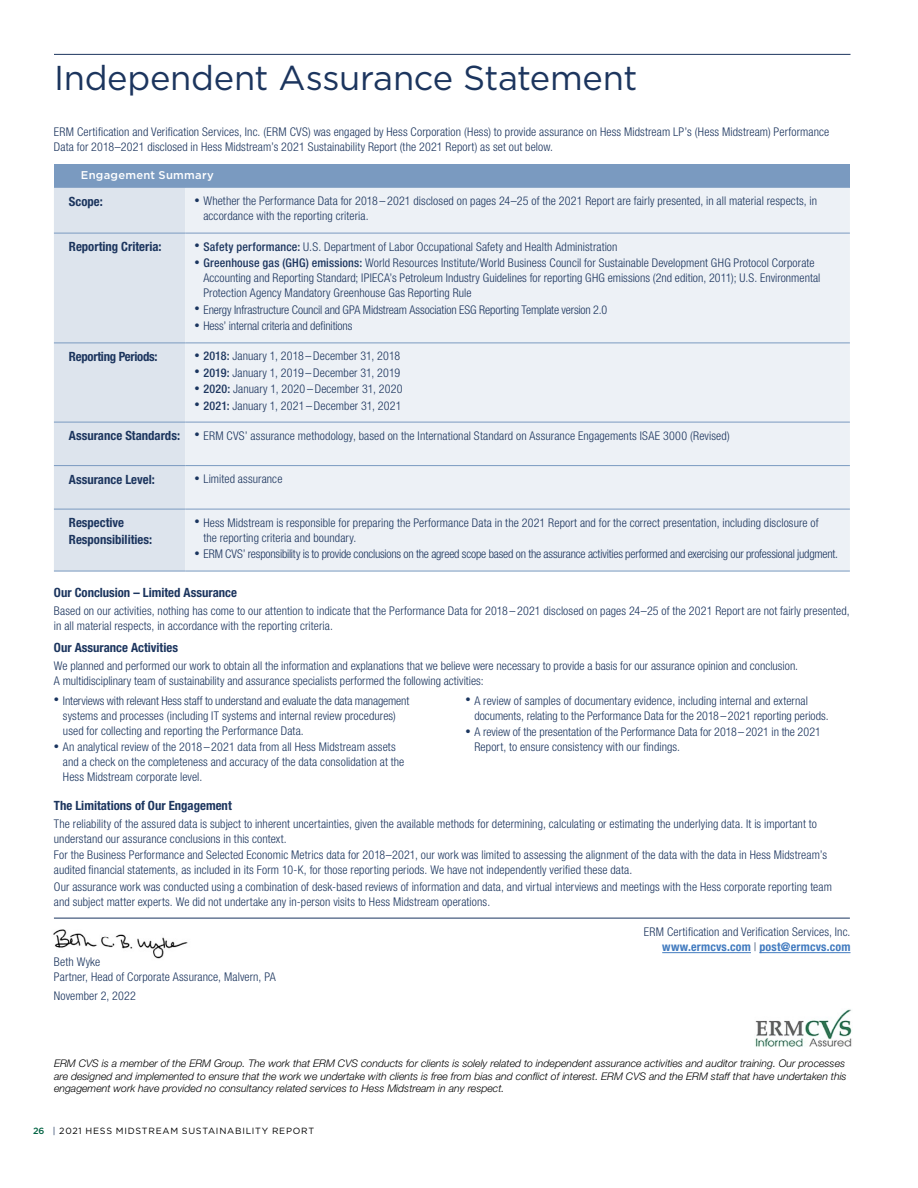
<style>
.page{position:relative;width:918px;height:1188px;background:#fff}
.page>*{position:absolute;margin:0;border:0;box-sizing:border-box;transform-origin:0 0}
.t1{font:34.5px "Gotham";letter-spacing:-.01em;color:#1c355e}
.t2{font:700 condensed 12.75px/16.5px "Helvetica Neue LT Std";color:#1c355e}
.t3{font:700 condensed 12.75px "Helvetica Neue LT Std";letter-spacing:-.02em;color:#1c355e}
.t4{font:300 condensed 12px/15px "Helvetica Neue LT Std";letter-spacing:.005em;color:#1c355e}
.t5{font:300 condensed 12px/15px "Helvetica Neue LT Std";letter-spacing:.01em;color:#1a355f}
.t6{font:300 condensed 12px "Helvetica Neue LT Std";letter-spacing:-.015em;color:#1c355e}
.t7{font:500 11.25px "Gotham";letter-spacing:.025em;color:#fff}
.t8{font:italic 300 10.5px/12.8px "Helvetica Neue LT Std";color:#000}
.t9{font:9px "Gotham";letter-spacing:.085em;color:#000}
.s1{font-size:10.5px;color:#1a355f}
.s2{font-weight:500}
.s3{font-weight:700;font-size:12.75px}
.s4{font-size:10.5px}
.s5{color:#1c355e}
.s6{font-weight:700;color:#427bbf}
.s7{font-weight:500;color:#006242}
</style>
<div class="page">
<img style="left:53px;top:929px;width:135px;height:30px">
<hr style="left:54px;top:54px;width:796px;height:1px;background:#1c355e">
<hr style="left:54px;top:918px;width:796px;height:1px;background:#1a355f">
<div style="left:54px;top:164px;width:796px;height:24px;background:#7a9ac0"></div>
<div style="left:54px;top:188px;width:131px;height:383px;background:#dde4ed"></div>
<div style="left:185px;top:188px;width:665px;height:383px;background:#edf1f6"></div>
<hr style="left:54px;top:233px;width:131px;height:1px;background:#7a9ac0">
<hr style="left:185px;top:233px;width:665px;height:1px;background:#7a9ac0">
<hr style="left:54px;top:343px;width:131px;height:1px;background:#7a9ac0">
<hr style="left:185px;top:343px;width:665px;height:1px;background:#7a9ac0">
<hr style="left:54px;top:422px;width:131px;height:1px;background:#7a9ac0">
<hr style="left:185px;top:422px;width:665px;height:1px;background:#7a9ac0">
<hr style="left:54px;top:465px;width:131px;height:1px;background:#7a9ac0">
<hr style="left:185px;top:465px;width:665px;height:1px;background:#7a9ac0">
<hr style="left:54px;top:509px;width:131px;height:1px;background:#7a9ac0">
<hr style="left:185px;top:509px;width:665px;height:1px;background:#7a9ac0">
<hr style="left:54px;top:571px;width:131px;height:1px;background:#7a9ac0">
<hr style="left:185px;top:571px;width:665px;height:1px;background:#7a9ac0">
<img style="left:755px;top:1009px;width:97px;height:38px">
<hr style="left:662px;top:952px;width:89px;height:1px;background:#427bbf">
<hr style="left:759px;top:952px;width:91px;height:1px;background:#427bbf">
<h1 class="t1" style="left:54px;top:56px;width:585px">Independent Assurance Statement</h1>
<p class="t4" style="left:54px;top:124px;width:777px">ERM Certification and Verification Services, Inc. (ERM CVS) was engaged by Hess Corporation (Hess) to provide assurance on Hess Midstream LP’s (Hess Midstream) Performance<br>Data for 2018–2021 disclosed in Hess Midstream’s 2021 Sustainability Report (the 2021 Report) as set out below.</p>
<p class="t7" style="left:81px;top:167px;width:134px">Engagement Summary</p>
<p class="t2" style="left:69px;top:193px;width:35px">Scope:</p>
<p class="t4" style="left:203px;top:194px;width:615px;text-indent:-9px"><span class="s1">•</span> Whether the Performance Data for 2018 – 2021 disclosed on pages 24–25 of the 2021 Report are fairly presented, in all material respects, in accordance with the reporting criteria.</p>
<p class="t2" style="left:69px;top:238px;width:94px">Reporting Criteria:</p>
<p class="t4" style="left:194px;top:239px;width:425px"><span class="s1">•</span> <span class="s2">Safety performance:</span> U.S. Department of Labor Occupational Safety and Health Administration</p>
<p class="t4" style="left:203px;top:255px;width:619px;text-indent:-9px"><span class="s1">•</span> <span class="s2">Greenhouse gas (GHG) emissions:</span> World Resources Institute/World Business Council for Sustainable Development GHG Protocol Corporate<br>Accounting and Reporting Standard; IPIECA’s Petroleum Industry Guidelines for reporting GHG emissions (2nd edition, 2011); U.S. Environmental<br>Protection Agency Mandatory Greenhouse Gas Reporting Rule</p>
<p class="t4" style="left:194px;top:302px;width:414px"><span class="s1">•</span> Energy Infrastructure Council and GPA Midstream Association ESG Reporting Template version 2.0</p>
<p class="t4" style="left:194px;top:318px;width:160px"><span class="s1">•</span> Hess’ internal criteria and definitions</p>
<p class="t3" style="left:69px;top:349px;width:90px">Reporting Periods:</p>
<p class="t4" style="left:194px;top:349px;width:207px"><span class="s1">•</span> <span class="s2">2018:</span> January 1, 2018 – December 31, 2018</p>
<p class="t4" style="left:194px;top:365px;width:207px"><span class="s1">•</span> <span class="s2">2019:</span> January 1, 2019 – December 31, 2019</p>
<p class="t4" style="left:194px;top:382px;width:210px"><span class="s1">•</span> <span class="s2">2020:</span> January 1, 2020 – December 31, 2020</p>
<p class="t4" style="left:194px;top:398px;width:209px"><span class="s1">•</span> <span class="s2">2021:</span> January 1, 2021 – December 31, 2021</p>
<p class="t4" style="left:69px;top:428px;width:662px"><span class="s3">Assurance Standards:</span> <span class="s1">•</span> ERM CVS’ assurance methodology, based on the International Standard on Assurance Engagements ISAE 3000 (Revised)</p>
<p class="t2" style="left:69px;top:471px;width:87px">Assurance Level:</p>
<p class="t4" style="left:194px;top:471px;width:90px"><span class="s1">•</span> Limited assurance</p>
<p class="t2" style="left:69px;top:514px;width:85px">Respective<br>Responsibilities:</p>
<p class="t4" style="left:203px;top:515px;width:617px;text-indent:-9px"><span class="s1">•</span> Hess Midstream is responsible for preparing the Performance Data in the 2021 Report and for the correct presentation, including disclosure of the reporting criteria and boundary.</p>
<p class="t6" style="left:194px;top:547px;width:645px"><span class="s1">•</span> ERM CVS’ responsibility is to provide conclusions on the agreed scope based on the assurance activities performed and exercising our professional judgment.</p>
<p class="t2" style="left:54px;top:584px;width:185px">Our Conclusion – Limited Assurance</p>
<p class="t4" style="left:54px;top:603px;width:797px">Based on our activities, nothing has come to our attention to indicate that the Performance Data for 2018 – 2021 disclosed on pages 24–25 of the 2021 Report are not fairly presented, in all material respects, in accordance with the reporting criteria.</p>
<p class="t2" style="left:54px;top:639px;width:126px">Our Assurance Activities</p>
<p class="t4" style="left:54px;top:658px;width:746px">We planned and performed our work to obtain all the information and explanations that we believe were necessary to provide a basis for our assurance opinion and conclusion.<br>A multidisciplinary team of sustainability and assurance specialists performed the following activities:</p>
<p class="t4" style="left:63px;top:693px;width:348px;text-indent:-9px"><span class="s1">•</span> Interviews with relevant Hess staff to understand and evaluate the data management systems and processes (including IT systems and internal review procedures) used for collecting and reporting the Performance Data.</p>
<p class="t5" style="left:63px;top:739px;width:343px;text-indent:-9px"><span class="s4">•</span> An analytical review of the 2018 <span class="s5">–</span> 2021 data from all Hess Midstream assets and a check on the completeness and accuracy of the data consolidation at the<br>Hess Midstream corporate level.</p>
<p class="t4" style="left:474px;top:693px;width:356px;text-indent:-9px"><span class="s1">•</span> A review of samples of documentary evidence, including internal and external documents, relating to the Performance Data for the 2018 – 2021 reporting periods.</p>
<p class="t4" style="left:474px;top:724px;width:348px;text-indent:-9px"><span class="s1">•</span> A review of the presentation of the Performance Data for 2018 – 2021 in the 2021<br>Report, to ensure consistency with our findings.</p>
<p class="t2" style="left:54px;top:797px;width:179px">The Limitations of Our Engagement</p>
<p class="t4" style="left:54px;top:816px;width:764px">The reliability of the assured data is subject to inherent uncertainties, given the available methods for determining, calculating or estimating the underlying data. It is important to understand our assurance conclusions in this context.</p>
<p class="t4" style="left:54px;top:847px;width:775px">For the Business Performance and Selected Economic Metrics data for 2018–2021, our work was limited to assessing the alignment of the data with the data in Hess Midstream’s audited financial statements, as included in its Form 10-K, for those reporting periods. We have not independently verified these data.</p>
<p class="t4" style="left:54px;top:879px;width:780px">Our assurance work was conducted using a combination of desk-based reviews of information and data, and virtual interviews and meetings with the Hess corporate reporting team and subject matter experts. We did not undertake any in-person visits to Hess Midstream operations.</p>
<p class="t4" style="left:54px;top:954px;width:223px">Beth Wyke<br>Partner, Head of Corporate Assurance, Malvern, PA</p>
<p class="t4" style="left:54px;top:988px;width:84px">November 2, 2022</p>
<p class="t4" style="left:644px;top:925px;width:208px;text-align:right">ERM Certification and Verification Services, Inc. <span class="s6">www.ermcvs.com</span> | <span class="s6">post@ermcvs.com</span></p>
<p class="t8" style="left:54px;top:1057px;width:794px">ERM CVS is a member of the ERM Group. The work that ERM CVS conducts for clients is solely related to independent assurance activities and auditor training. Our processes are designed and implemented to ensure that the work we undertake with clients is free from bias and conflict of interest. ERM CVS and the ERM staff that have undertaken this engagement work have provided no consultancy related services to Hess Midstream in any respect.</p>
<p class="t9" style="left:33px;top:1125px;width:283px"><span class="s7">26</span> <span class="s5">|</span> 2021 HESS MIDSTREAM SUSTAINABILITY REPORT</p>
</div>
